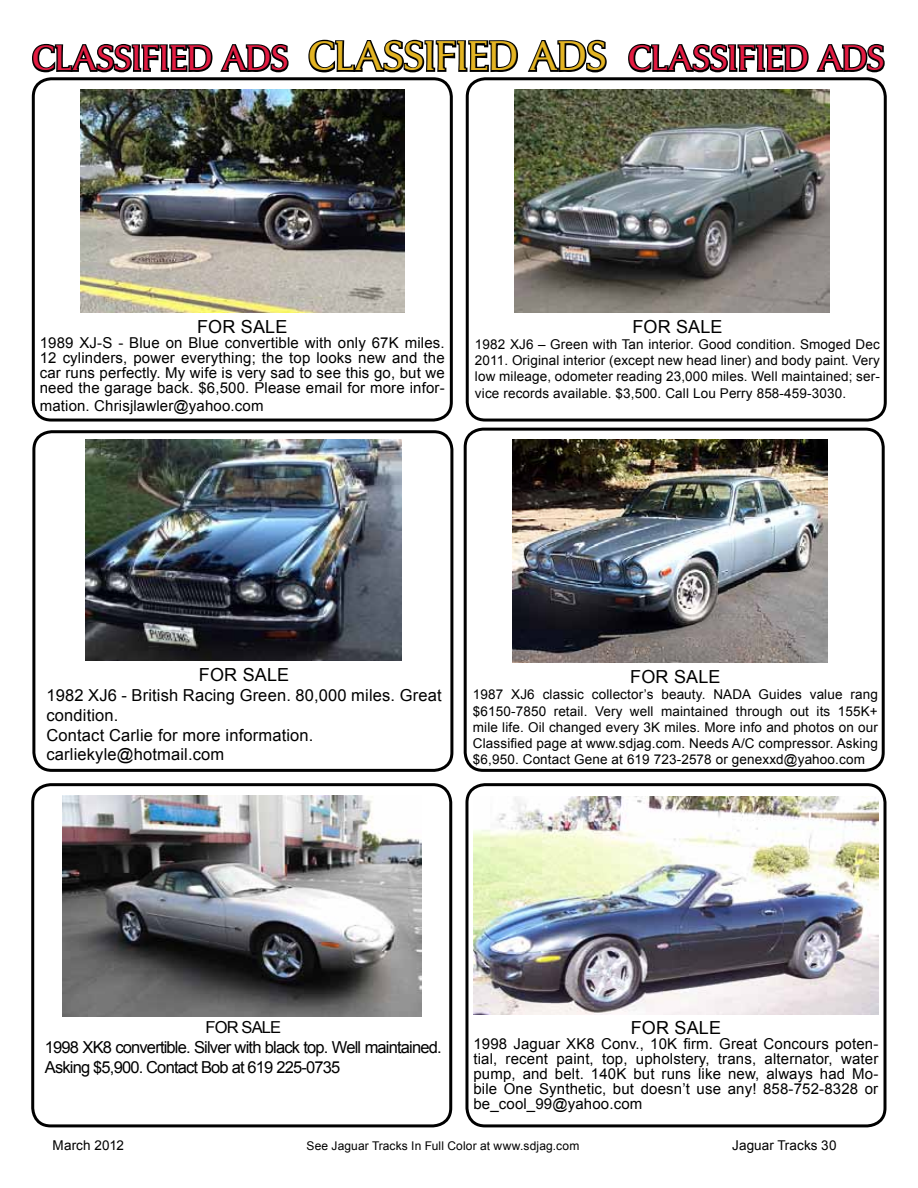
<style>
.page{position:relative;width:918px;height:1188px;background:#fff}
.page>*{position:absolute;margin:0;border:0;box-sizing:border-box;transform-origin:0 0}
.t1{font:36px "Jaguar JC Book";letter-spacing:-.015em;color:#e31c42}
.t2{font:18px "Arial";letter-spacing:.01em;color:#000}
.t3{font:16.5px/19.8px "Arial";letter-spacing:.01em;color:#000}
.t4{font:16.5px/19.8px "Arial";letter-spacing:-.05em;color:#000}
.t5{font:15px/15px "Arial";letter-spacing:.01em;color:#000;text-align:justify}
.t6{font:13.5px/16.2px "Arial";letter-spacing:.01em;color:#000;text-align:justify}
.t7{font:12px "Arial";letter-spacing:.01em;color:#000}
.s1{font-size:42px;color:#e3b423}
</style>
<div class="page">
<svg style="left:718px;top:427px;width:29px;height:1px"></svg>
<svg style="left:32px;top:43px;width:257px;height:30px"></svg>
<svg style="left:308px;top:39px;width:299px;height:34px"></svg>
<svg style="left:628px;top:43px;width:257px;height:30px"></svg>
<div style="left:32px;top:77px;width:421px;height:345px;border:3px solid #000;border-radius:18px"></div>
<img style="left:80px;top:89px;width:324px;height:223px">
<div style="left:464px;top:428px;width:421px;height:344px;border:3px solid #000;border-radius:18px"></div>
<img style="left:512px;top:439px;width:316px;height:224px">
<div style="left:31px;top:783px;width:421px;height:344px;border:3px solid #000;border-radius:18px"></div>
<img style="left:63px;top:795px;width:359px;height:222px">
<div style="left:465px;top:783px;width:422px;height:344px;border:3px solid #000;border-radius:18px"></div>
<img style="left:473px;top:797px;width:405px;height:217px">
<div style="left:466px;top:77px;width:421px;height:345px;border:3px solid #000;border-radius:18px"></div>
<img style="left:514px;top:89px;width:316px;height:223px">
<div style="left:32px;top:430px;width:421px;height:342px;border:3px solid #000;border-radius:18px"></div>
<img style="left:86px;top:439px;width:315px;height:222px">
<h1 class="t1" style="left:32px;top:37px;width:854px">CLASSIFIED ADS <span class="s1">CLASSIFIED ADS</span> CLASSIFIED ADS</h1>
<h2 class="t2" style="left:197px;top:315px;width:92px">FOR SALE</h2>
<p class="t5" style="left:40px;top:335px;width:407px">1989 XJ-S - Blue on Blue convertible with only 67K miles.<br>12 cylinders, power everything; the top looks new and the car runs perfectly. My wife is very sad to see this go, but we need the garage back. $6,500. Please email for more infor-</p>
<p class="t5" style="left:40px;top:398px;width:225px">mation. Chrisjlawler@yahoo.com</p>
<h2 class="t2" style="left:632px;top:315px;width:92px">FOR SALE</h2>
<p class="t6" style="left:475px;top:336px;width:406px">1982 XJ6 – Green with Tan interior. Good condition. Smoged Dec 2011. Original interior (except new head liner) and body paint. Very low mileage, odometer reading 23,000 miles. Well maintained; ser&shy;vice records available. $3,500. Call Lou Perry 858-459-3030.</p>
<h2 class="t2" style="left:199px;top:663px;width:92px">FOR SALE</h2>
<p class="t3" style="left:46px;top:686px;width:397px">1982 XJ6 - British Racing Green. 80,000 miles. Great condition.<br>Contact Carlie for more information. carliekyle@hotmail.com</p>
<h2 class="t2" style="left:630px;top:665px;width:92px">FOR SALE</h2>
<p class="t6" style="left:473px;top:687px;width:406px">1987 XJ6 classic collector’s beauty. NADA Guides value rang $6150-7850 retail. Very well maintained through out its 155K+ mile life. Oil changed every 3K miles. More info and photos on our Classified page at www.sdjag.com. Needs A/C compressor. Asking $6,950. Contact Gene at 619 723-2578 or genexxd@yahoo.com</p>
<p class="t4" style="left:45px;top:1018px;width:398px;text-indent:161px">FOR SALE<br>1998 XK8 convertible. Silver with black top. Well maintained.<br>Asking $5,900. Contact Bob at 619 225-0735</p>
<h2 class="t2" style="left:631px;top:1016px;width:92px">FOR SALE</h2>
<p class="t5" style="left:473px;top:1037px;width:407px">1998 Jaguar XK8 Conv., 10K firm. Great Concours poten&shy;tial, recent paint, top, upholstery, trans, alternator, water pump, and belt. 140K but runs like new, always had Mo&shy;bile One Synthetic, but doesn’t use any! 858-752-8328 or be_cool_99@yahoo.com</p>
<p class="t6" style="left:53px;top:1138px;width:73px">March 2012</p>
<p class="t7" style="left:307px;top:1138px;width:274px">See Jaguar Tracks In Full Color at www.sdjag.com</p>
<p class="t6" style="left:732px;top:1138px;width:106px">Jaguar Tracks 30</p>
</div>
